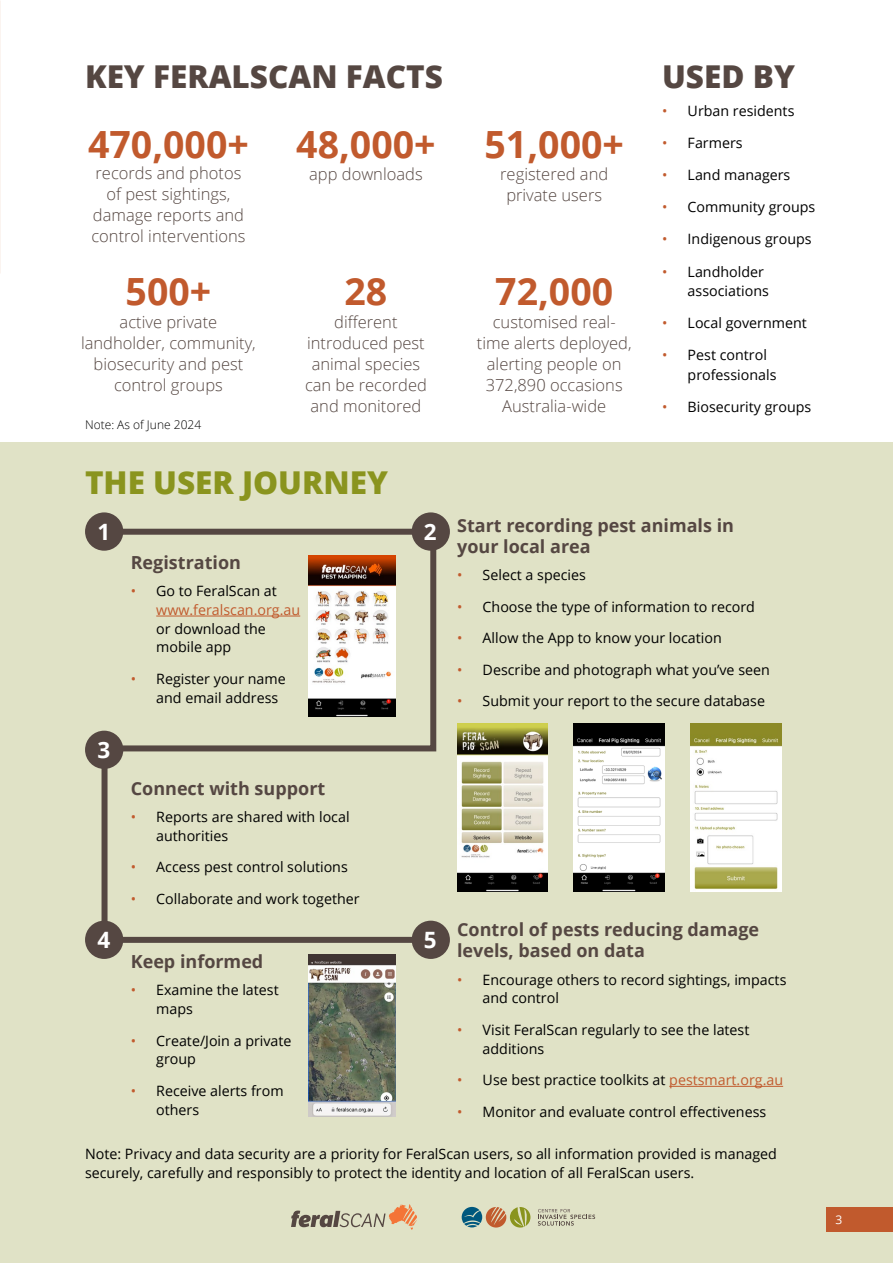
<style>
.page{position:relative;width:893px;height:1263px;background:#fff}
.page>*{position:absolute;margin:0;border:0;box-sizing:border-box;transform-origin:0 0}
.t1{font:700 37.5px "Open Sans";color:#c15a2d}
.t2{font:800 31.5px "Open Sans";color:#554742}
.t3{font:800 31.5px "Open Sans";color:#8a941e}
.t4{font:700 22.5px "Open Sans";color:#fff}
.t5{font:700 18px/21px "Open Sans";color:#554742}
.t6{font:300 16.5px/21px "Open Sans";color:#554742;text-align:center}
.t7{font:14.25px/18.8px "Open Sans";color:#000}
.t8{font:14.25px/18.8px "Open Sans";color:#c15a2d}
.t9{font:300 12px "Open Sans";color:#000}
.t10{font:12px "Open Sans";color:#fff}
.s1{color:#c15a2d}
.s2{color:#000}
</style>
<div class="page">
<div style="left:0;top:442px;width:893px;height:821px;background:#e0e2c6"></div>
<img style="left:457px;top:724px;width:91px;height:167px">
<img style="left:574px;top:724px;width:90px;height:167px">
<img style="left:690px;top:724px;width:91px;height:167px">
<hr style="left:669px;top:1086px;width:114px;height:1px;background:#c15a2d">
<svg style="left:99px;top:521px;width:343px;height:425px"></svg>
<img style="left:309px;top:954px;width:87px;height:162px">
<div style="left:85px;top:512px;width:38px;height:39px;background:#554742;border-radius:50%"></div>
<div style="left:412px;top:512px;width:38px;height:39px;background:#554742;border-radius:50%"></div>
<div style="left:85px;top:731px;width:38px;height:38px;background:#554742;border-radius:50%"></div>
<div style="left:85px;top:921px;width:38px;height:38px;background:#554742;border-radius:50%"></div>
<div style="left:412px;top:921px;width:38px;height:38px;background:#554742;border-radius:50%"></div>
<div style="left:826px;top:1207px;width:67px;height:24px;background:#c15a2d"></div>
<svg style="left:291px;top:1204px;width:126px;height:25px"></svg>
<svg style="left:462px;top:1207px;width:68px;height:20px"></svg>
<svg style="left:538px;top:1209px;width:57px;height:16px"></svg>
<h2 class="t2" style="left:85px;top:52px;width:359px">KEY FERALSCAN FACTS</h2>
<h1 class="t1" style="left:88px;top:118px;width:162px">470,000+</h1>
<p class="t6" style="left:91px;top:163px;width:156px">records and photos of pest sightings, damage reports and control interventions</p>
<h1 class="t1" style="left:126px;top:264px;width:87px">500+</h1>
<p class="t6" style="left:81px;top:311px;width:176px">active private landholder, community, biosecurity and pest control groups</p>
<h1 class="t1" style="left:296px;top:118px;width:141px">48,000+</h1>
<p class="t6" style="left:309px;top:163px;width:115px">app downloads</p>
<h1 class="t1" style="left:345px;top:264px;width:44px">28</h1>
<p class="t6" style="left:305px;top:311px;width:123px">different introduced pest animal species can be recorded and monitored</p>
<h1 class="t1" style="left:485px;top:118px;width:141px">51,000+</h1>
<p class="t6" style="left:500px;top:163px;width:109px">registered and private users</p>
<h1 class="t1" style="left:495px;top:264px;width:119px">72,000</h1>
<p class="t6" style="left:477px;top:311px;width:156px">customised real&shy;time alerts deployed, alerting people on<br>372,890 occasions<br>Australia-wide</p>
<h2 class="t2" style="left:662px;top:52px;width:134px">USED BY</h2>
<p class="t7" style="left:662px;top:101px;width:134px"><span class="s1">•</span> Urban residents</p>
<p class="t7" style="left:662px;top:133px;width:82px"><span class="s1">•</span> Farmers</p>
<p class="t7" style="left:662px;top:165px;width:130px"><span class="s1">•</span> Land managers</p>
<p class="t7" style="left:662px;top:197px;width:155px"><span class="s1">•</span> Community groups</p>
<p class="t7" style="left:662px;top:229px;width:151px"><span class="s1">•</span> Indigenous groups</p>
<p class="t7" style="left:688px;top:261px;width:83px;line-height:19.4px;text-indent:-26px"><span class="s1">•</span> Landholder associations</p>
<p class="t7" style="left:662px;top:313px;width:146px"><span class="s1">•</span> Local government</p>
<p class="t7" style="left:688px;top:345px;width:90px;line-height:19.4px;text-indent:-26px"><span class="s1">•</span> Pest control professionals</p>
<p class="t7" style="left:662px;top:397px;width:151px"><span class="s1">•</span> Biosecurity groups</p>
<p class="t9" style="left:85px;top:416px;width:118px">Note: As of June 2024</p>
<h2 class="t3" style="left:85px;top:459px;width:304px">THE USER JOURNEY</h2>
<h3 class="t4" style="left:97px;top:516px;width:14px">1</h3>
<h3 class="t4" style="left:424px;top:516px;width:14px">2</h3>
<h3 class="t4" style="left:97px;top:734px;width:14px">3</h3>
<p class="t5" style="left:131px;top:551px;width:112px">Registration</p>
<p class="t8" style="left:156px;top:581px;width:145px;text-indent:-26px">• <span class="s2">Go to FeralScan at </span>www.feralscan.org.au</p>
<p class="t7" style="left:156px;top:619px;width:111px">or download the mobile app</p>
<p class="t7" style="left:156px;top:669px;width:131px;text-indent:-26px"><span class="s1">•</span> Register your name and email address</p>
<p class="t5" style="left:131px;top:777px;width:196px">Connect with support</p>
<p class="t7" style="left:156px;top:807px;width:195px;text-indent:-26px"><span class="s1">•</span> Reports are shared with local authorities</p>
<p class="t7" style="left:131px;top:857px;width:219px"><span class="s1">•</span> Access pest control solutions</p>
<p class="t7" style="left:131px;top:889px;width:230px"><span class="s1">•</span> Collaborate and work together</p>
<h3 class="t4" style="left:97px;top:924px;width:14px">4</h3>
<h3 class="t4" style="left:424px;top:924px;width:14px">5</h3>
<p class="t5" style="left:131px;top:951px;width:134px">Keep informed</p>
<p class="t7" style="left:156px;top:980px;width:124px;text-indent:-26px"><span class="s1">•</span> Examine the latest maps</p>
<p class="t7" style="left:156px;top:1031px;width:137px;text-indent:-26px"><span class="s1">•</span> Create/Join a private group</p>
<p class="t7" style="left:156px;top:1081px;width:129px;text-indent:-26px"><span class="s1">•</span> Receive alerts from others</p>
<p class="t5" style="left:457px;top:514px;width:278px">Start recording pest animals in your local area</p>
<p class="t7" style="left:457px;top:565px;width:130px"><span class="s1">•</span> Select a species</p>
<p class="t7" style="left:457px;top:597px;width:299px"><span class="s1">•</span> Choose the type of information to record</p>
<p class="t7" style="left:457px;top:628px;width:266px"><span class="s1">•</span> Allow the App to know your location</p>
<p class="t7" style="left:457px;top:660px;width:314px"><span class="s1">•</span> Describe and photograph what you’ve seen</p>
<p class="t7" style="left:457px;top:691px;width:309px"><span class="s1">•</span> Submit your report to the secure database</p>
<p class="t5" style="left:457px;top:919px;width:304px">Control of pests reducing damage levels, based on data</p>
<p class="t7" style="left:483px;top:970px;width:305px;text-indent:-26px"><span class="s1">•</span> Encourage others to record sightings, impacts and control</p>
<p class="t7" style="left:483px;top:1020px;width:268px;text-indent:-26px"><span class="s1">•</span> Visit FeralScan regularly to see the latest additions</p>
<p class="t7" style="left:457px;top:1070px;width:327px"><span class="s1">•</span> Use best practice toolkits at <span class="s1">pestsmart.org.au</span></p>
<p class="t7" style="left:457px;top:1102px;width:311px"><span class="s1">•</span> Monitor and evaluate control effectiveness</p>
<p class="t7" style="left:85px;top:1144px;width:693px">Note: Privacy and data security are a priority for FeralScan users, so all information provided is managed securely, carefully and responsibly to protect the identity and location of all FeralScan users.</p>
<p class="t10" style="left:836px;top:1211px;width:8px">3</p>
</div>
